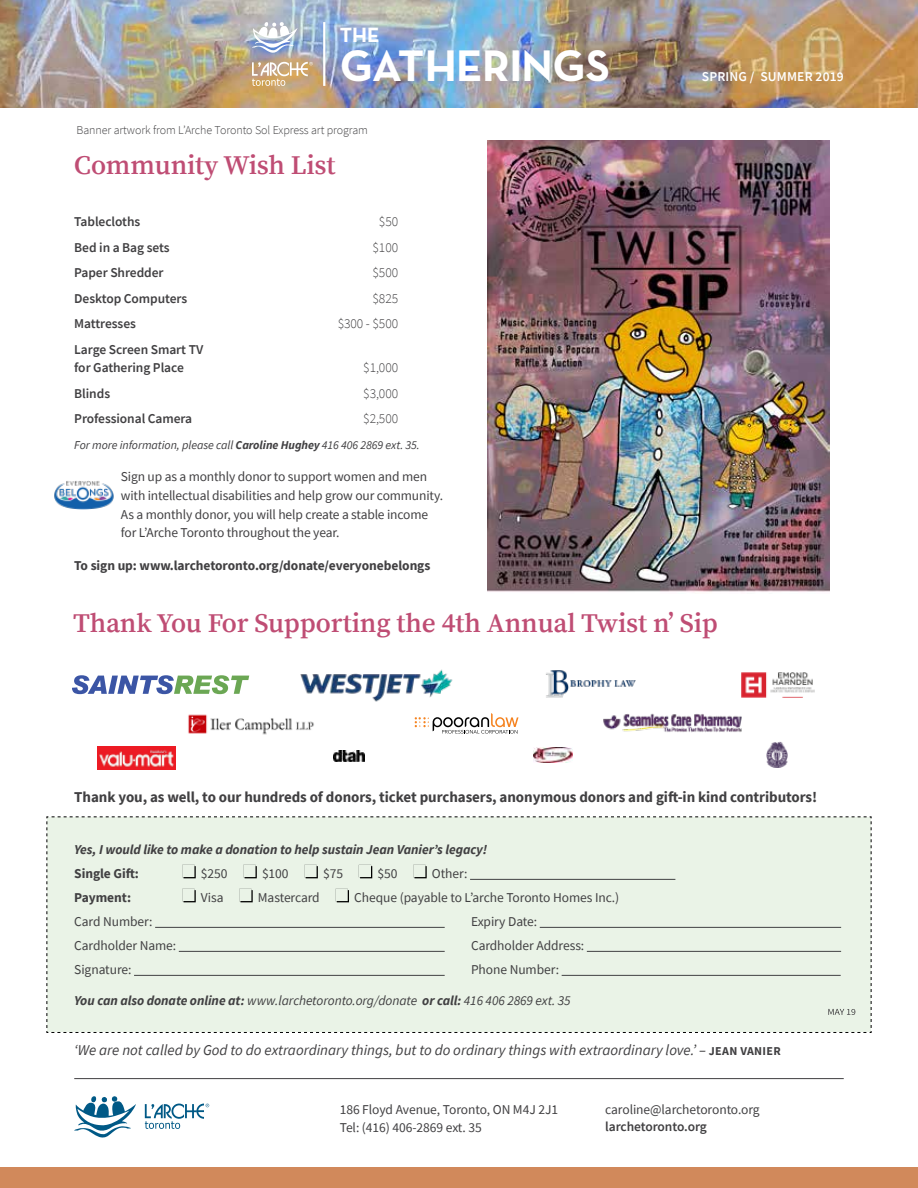
<style>
.page{position:relative;width:918px;height:1188px;background:#fff}
.page>*{position:absolute;margin:0;border:0;box-sizing:border-box;transform-origin:0 0}
.t1{font:700 45px "Neutraface Text";letter-spacing:-.015em;color:#fff}
.t2{font:600 27px "Source Serif Pro";letter-spacing:-.005em;color:#bf4d74}
.t3{font:700 21px "Neutraface Text";color:#fff}
.t4{font:italic 15px "Source Sans Pro";color:#414042}
.t5{font:700 15px "Source Sans Pro";letter-spacing:-.005em;color:#414042}
.t6{font:13.5px/18.8px "Source Sans Pro";letter-spacing:-.01em;color:#414042}
.t7{font:600 13.5px/18.8px "Source Sans Pro";letter-spacing:-.005em;color:#414042}
.t8{font:italic 13.5px "Source Sans Pro";letter-spacing:-.005em;color:#414042}
.t9{font:700 13.5px "Source Sans Pro";letter-spacing:-.005em;color:#414042}
.t10{font:italic 700 13.5px "Source Sans Pro";letter-spacing:-.005em;color:#414042}
.t11{font:300 13.5px "Source Sans Pro";letter-spacing:-.005em;color:#414042}
.t12{font:600 13.5px "Source Sans Pro";letter-spacing:.01em;color:#fff}
.t13{font:italic 12px "Source Sans Pro";letter-spacing:-.005em;color:#414042}
.t14{font:300 12px "Source Sans Pro";letter-spacing:-.005em;color:#414042}
.s1{font-weight:700}
.s2{font-weight:700;font-style:normal;font-size:12px}
</style>
<div class="page">
<div style="left:0;top:1168px;width:918px;height:20px;background:#d1895b"></div>
<img style="left:0;top:0;width:918px;height:108px">
<svg style="left:252px;top:22px;width:46px;height:31px"></svg>
<svg style="left:252px;top:62px;width:61px;height:24px"></svg>
<hr style="left:323px;top:22px;width:2px;height:64px;background:#fff">
<svg style="left:74px;top:1096px;width:62px;height:42px"></svg>
<svg style="left:145px;top:1104px;width:64px;height:25px"></svg>
<hr style="left:74px;top:1078px;width:770px;height:1px;background:#414042">
<img style="left:487px;top:140px;width:342px;height:452px">
<img style="left:54px;top:481px;width:60px;height:28px">
<div style="left:46px;top:816px;width:826px;height:217px;background:#eaf3e7"></div>
<img style="left:300px;top:669px;width:153px;height:33px">
<img style="left:333px;top:750px;width:31px;height:11px">
<img style="left:741px;top:672px;width:74px;height:26px">
<img style="left:97px;top:747px;width:79px;height:22px">
<img style="left:188px;top:714px;width:126px;height:21px">
<img style="left:546px;top:670px;width:90px;height:28px">
<img style="left:534px;top:748px;width:38px;height:15px">
<svg style="left:415px;top:713px;width:104px;height:21px"></svg>
<img style="left:603px;top:713px;width:139px;height:20px">
<img style="left:766px;top:742px;width:22px;height:26px">
<svg style="left:72px;top:675px;width:177px;height:19px"></svg>
<h3 class="t3" style="left:340px;top:21px;width:41px">THE</h3>
<h1 class="t1" style="left:340px;top:36px;width:272px">GATHERINGS</h1>
<p class="t14" style="left:77px;top:123px;width:293px">Banner artwork from L’Arche Toronto Sol Express art program</p>
<h2 class="t2" style="left:74px;top:149px;width:263px">Community Wish List</h2>
<p class="t7" style="left:74px;top:212px;width:68px">Tablecloths</p>
<p class="t11" style="left:379px;top:213px;width:21px">$50</p>
<p class="t7" style="left:74px;top:238px;width:97px">Bed in a Bag sets</p>
<p class="t11" style="left:373px;top:239px;width:27px">$100</p>
<p class="t7" style="left:74px;top:263px;width:91px">Paper Shredder</p>
<p class="t11" style="left:373px;top:264px;width:27px">$500</p>
<p class="t7" style="left:74px;top:289px;width:115px">Desktop Computers</p>
<p class="t11" style="left:373px;top:290px;width:27px">$825</p>
<p class="t7" style="left:74px;top:314px;width:63px">Mattresses</p>
<p class="t11" style="left:338px;top:315px;width:62px">$300 - $500</p>
<p class="t7" style="left:74px;top:340px;width:131px">Large Screen Smart TV for Gathering Place</p>
<p class="t11" style="left:363px;top:360px;width:36px">$1,000</p>
<p class="t12" style="left:702px;top:68px;width:143px">SPRING / SUMMER 2019</p>
<p class="t7" style="left:74px;top:384px;width:37px">Blinds</p>
<p class="t11" style="left:363px;top:385px;width:36px">$3,000</p>
<p class="t7" style="left:74px;top:409px;width:119px">Professional Camera</p>
<p class="t11" style="left:363px;top:411px;width:36px">$2,500</p>
<p class="t13" style="left:74px;top:437px;width:347px">For more information, please call <span class="s1">Caroline Hughey</span> 416 406 2869 ext. 35.</p>
<p class="t6" style="left:121px;top:467px;width:324px">Sign up as a monthly donor to support women and men with intellectual disabilities and help grow our community.<br>As a monthly donor, you will help create a stable income for L’Arche Toronto throughout the year.</p>
<p class="t9" style="left:74px;top:556px;width:358px">To sign up: www.larchetoronto.org/donate/everyonebelongs</p>
<h2 class="t2" style="left:73px;top:607px;width:646px">Thank You For Supporting the 4th Annual Twist n’ Sip</h2>
<p class="t5" style="left:74px;top:787px;width:744px">Thank you, as well, to our hundreds of donors, ticket purchasers, anonymous donors and gift-in kind contributors!</p>
<p class="t10" style="left:74px;top:841px;width:415px">Yes, I would like to make a donation to help sustain Jean Vanier’s legacy!</p>
<p class="t9" style="left:74px;top:865px;width:66px">Single Gift:</p>
<p class="t6" style="left:201px;top:864px;width:28px">$250</p>
<p class="t6" style="left:262px;top:864px;width:28px">$100</p>
<p class="t6" style="left:323px;top:864px;width:21px">$75</p>
<p class="t6" style="left:377px;top:864px;width:21px">$50</p>
<p class="t6" style="left:432px;top:864px;width:37px">Other:</p>
<p class="t9" style="left:74px;top:889px;width:58px">Payment:</p>
<p class="t6" style="left:201px;top:888px;width:24px">Visa</p>
<p class="t6" style="left:258px;top:888px;width:63px">Mastercard</p>
<p class="t6" style="left:354px;top:888px;width:267px">Cheque (payable to L’arche Toronto Homes Inc.)</p>
<p class="t6" style="left:74px;top:912px;width:80px">Card Number:</p>
<p class="t6" style="left:471px;top:912px;width:68px">Expiry Date:</p>
<p class="t6" style="left:74px;top:936px;width:104px">Cardholder Name:</p>
<p class="t6" style="left:471px;top:936px;width:115px">Cardholder Address:</p>
<p class="t6" style="left:74px;top:960px;width:59px">Signature:</p>
<p class="t6" style="left:471px;top:960px;width:90px">Phone Number:</p>
<p class="t8" style="left:74px;top:992px;width:498px"><span class="s1">You can also donate online at:</span> www.larchetoronto.org/donate <span class="s1">or call:</span> 416 406 2869 ext. 35</p>
<p class="t4" style="left:74px;top:1041px;width:708px">‘We are not called by God to do extraordinary things, but to do ordinary things with extraordinary love.’ – <span class="s2">JEAN VANIER</span></p>
<p class="t6" style="left:340px;top:1101px;width:220px;line-height:18px">186 Floyd Avenue, Toronto, ON M4J 2J1<br>Tel: (416) 406-2869 ext. 35</p>
<p class="t6" style="left:605px;top:1100px;width:156px">caroline@larchetoronto.org</p>
<p class="t7" style="left:605px;top:1117px;width:103px">larchetoronto.org</p>
</div>
